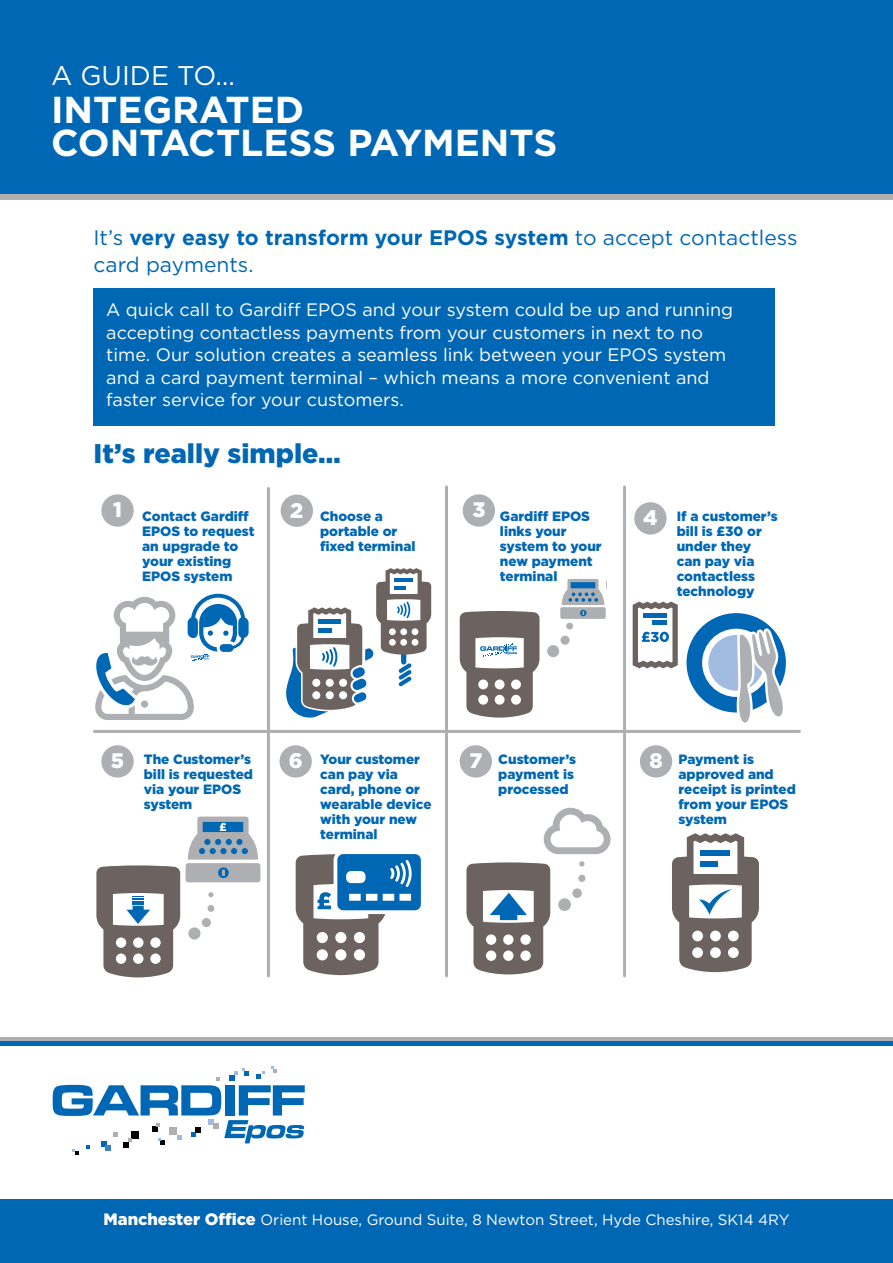
<style>
.page{position:relative;width:893px;height:1263px;background:#fff}
.page>*{position:absolute;margin:0;border:0;box-sizing:border-box;transform-origin:0 0}
.t1{font:700 37.5px/33px "Gotham";color:#fff}
.t2{font:900 27px "Gotham";color:#0067b4}
.t3{font:27px "Gotham";color:#fff}
.t4{font:21px/27px "Gotham";color:#0067b4}
.t5{font:900 21px "Gotham";color:#fff}
.t6{font:18px/22.5px "Gotham";color:#fff}
.t7{font:15px "Gotham";color:#fff}
.t8{font:900 13.5px/15px "Gotham";color:#0067b4}
.s1{font-weight:700}
.s2{font-size:21px;color:#fff}
.s3{font-weight:900;font-size:16.5px}
</style>
<div class="page">
<div style="left:0;top:1199px;width:893px;height:64px;background:#0067b4"></div>
<svg style="left:53px;top:1066px;width:252px;height:89px"></svg>
<svg style="left:0;top:1037px;width:893px;height:5px;background:#8ba0b2"></svg>
<hr style="left:0;top:1042px;width:893px;height:4px;background:#0067b4">
<div style="left:0;top:0;width:893px;height:200px;background:linear-gradient(to right,#aeafb2,#aeafb2)"></div>
<div style="left:0;top:0;width:893px;height:193px;background:#0067b4"></div>
<div style="left:94px;top:288px;width:681px;height:137px;background:#0067b4"></div>
<hr style="left:267px;top:488px;width:3px;height:488px;background:#aeafb2">
<hr style="left:445px;top:487px;width:3px;height:489px;background:#aeafb2">
<hr style="left:623px;top:487px;width:3px;height:489px;background:#aeafb2">
<hr style="left:94px;top:730px;width:705px;height:3px;background:#aeafb2">
<div style="left:547px;top:645px;width:12px;height:12px;background:#aeafb2;border-radius:50%"></div>
<div style="left:560px;top:636px;width:10px;height:9px;background:#aeafb2;border-radius:50%"></div>
<div style="left:566px;top:623px;width:7px;height:6px;background:#aeafb2;border-radius:50%"></div>
<div style="left:101px;top:494px;width:33px;height:33px;background:#aeafb2;border-radius:50%"></div>
<div style="left:281px;top:495px;width:32px;height:32px;background:#aeafb2;border-radius:50%"></div>
<div style="left:463px;top:494px;width:32px;height:33px;background:#aeafb2;border-radius:50%"></div>
<div style="left:101px;top:745px;width:33px;height:32px;background:#aeafb2;border-radius:50%"></div>
<div style="left:279px;top:745px;width:33px;height:32px;background:#aeafb2;border-radius:50%"></div>
<div style="left:460px;top:745px;width:32px;height:32px;background:#aeafb2;border-radius:50%"></div>
<svg style="left:296px;top:854px;width:125px;height:121px"></svg>
<svg style="left:544px;top:808px;width:67px;height:46px"></svg>
<div style="left:558px;top:898px;width:13px;height:13px;background:#aeafb2;border-radius:50%"></div>
<div style="left:572px;top:888px;width:10px;height:10px;background:#aeafb2;border-radius:50%"></div>
<div style="left:578px;top:875px;width:7px;height:7px;background:#aeafb2;border-radius:50%"></div>
<svg style="left:579px;top:861px;width:6px;height:5px"></svg>
<svg style="left:466px;top:862px;width:84px;height:112px"></svg>
<svg style="left:286px;top:568px;width:145px;height:150px"></svg>
<div style="left:640px;top:745px;width:32px;height:32px;background:#aeafb2;border-radius:50%"></div>
<svg style="left:672px;top:833px;width:87px;height:139px"></svg>
<svg style="left:460px;top:611px;width:79px;height:107px"></svg>
<svg style="left:560px;top:579px;width:46px;height:40px"></svg>
<svg style="left:686px;top:613px;width:100px;height:110px"></svg>
<div style="left:634px;top:502px;width:33px;height:32px;background:#aeafb2;border-radius:50%"></div>
<svg style="left:633px;top:602px;width:45px;height:67px"></svg>
<div style="left:682px;top:602px;width:9px;height:32px;background:#fff"></div>
<svg style="left:96px;top:865px;width:84px;height:112px"></svg>
<div style="left:188px;top:927px;width:12px;height:12px;background:#aeafb2;border-radius:50%"></div>
<div style="left:202px;top:918px;width:9px;height:9px;background:#aeafb2;border-radius:50%"></div>
<div style="left:207px;top:905px;width:7px;height:7px;background:#aeafb2;border-radius:50%"></div>
<svg style="left:208px;top:892px;width:5px;height:5px"></svg>
<svg style="left:186px;top:816px;width:74px;height:66px"></svg>
<svg style="left:95px;top:594px;width:154px;height:126px"></svg>
<h2 class="t3" style="left:51px;top:59px;width:185px">A GUIDE TO…</h2>
<h1 class="t1" style="left:51px;top:93px;width:508px">INTEGRATED<br>CONTACTLESS PAYMENTS</h1>
<h3 class="t4" style="left:94px;top:224px;width:705px">It’s <span class="s1">very easy to transform your EPOS system</span> to accept contactless card payments.</h3>
<p class="t6" style="left:106px;top:298px;width:628px">A quick call to Gardiff EPOS and your system could be up and running accepting contactless payments from your customers in next to no time. Our solution creates a seamless link between your EPOS system and a card payment terminal – which means a more convenient and faster service for your customers.</p>
<h2 class="t2" style="left:94px;top:435px;width:249px">It’s really simple…</h2>
<h3 class="t5" style="left:113px;top:495px;width:10px">1</h3>
<h3 class="t5" style="left:290px;top:496px;width:15px">2</h3>
<h3 class="t5" style="left:472px;top:495px;width:15px">3</h3>
<p class="t8" style="left:677px;top:509px;width:103px;text-indent:-34px"><span class="s2">4</span> If a customer’s bill is £30 or under they can pay via contactless technology</p>
<p class="t8" style="left:142px;top:509px;width:114px">Contact Gardiff<br>EPOS to request an upgrade to your existing<br>EPOS system</p>
<p class="t8" style="left:320px;top:509px;width:97px">Choose a portable or fixed terminal</p>
<p class="t8" style="left:500px;top:509px;width:103px">Gardiff EPOS links your system to your new payment terminal</p>
<p class="t8" style="left:111px;top:752px;width:142px"><span class="s2">5</span> The Customer’s</p>
<h3 class="t5" style="left:289px;top:746px;width:15px">6</h3>
<h3 class="t5" style="left:469px;top:746px;width:14px">7</h3>
<p class="t8" style="left:144px;top:767px;width:111px">bill is requested via your EPOS system</p>
<p class="t8" style="left:320px;top:752px;width:113px">Your customer can pay via card, phone or wearable device with your new terminal</p>
<p class="t8" style="left:498px;top:752px;width:79px">Customer’s payment is processed</p>
<p class="t8" style="left:678px;top:752px;width:119px;text-indent:-29px"><span class="s2">8</span> Payment is approved and receipt is printed from your EPOS system</p>
<p class="t7" style="left:103px;top:1210px;width:687px"><span class="s3">Manchester Office</span> Orient House, Ground Suite, 8 Newton Street, Hyde Cheshire, SK14 4RY</p>
</div>
